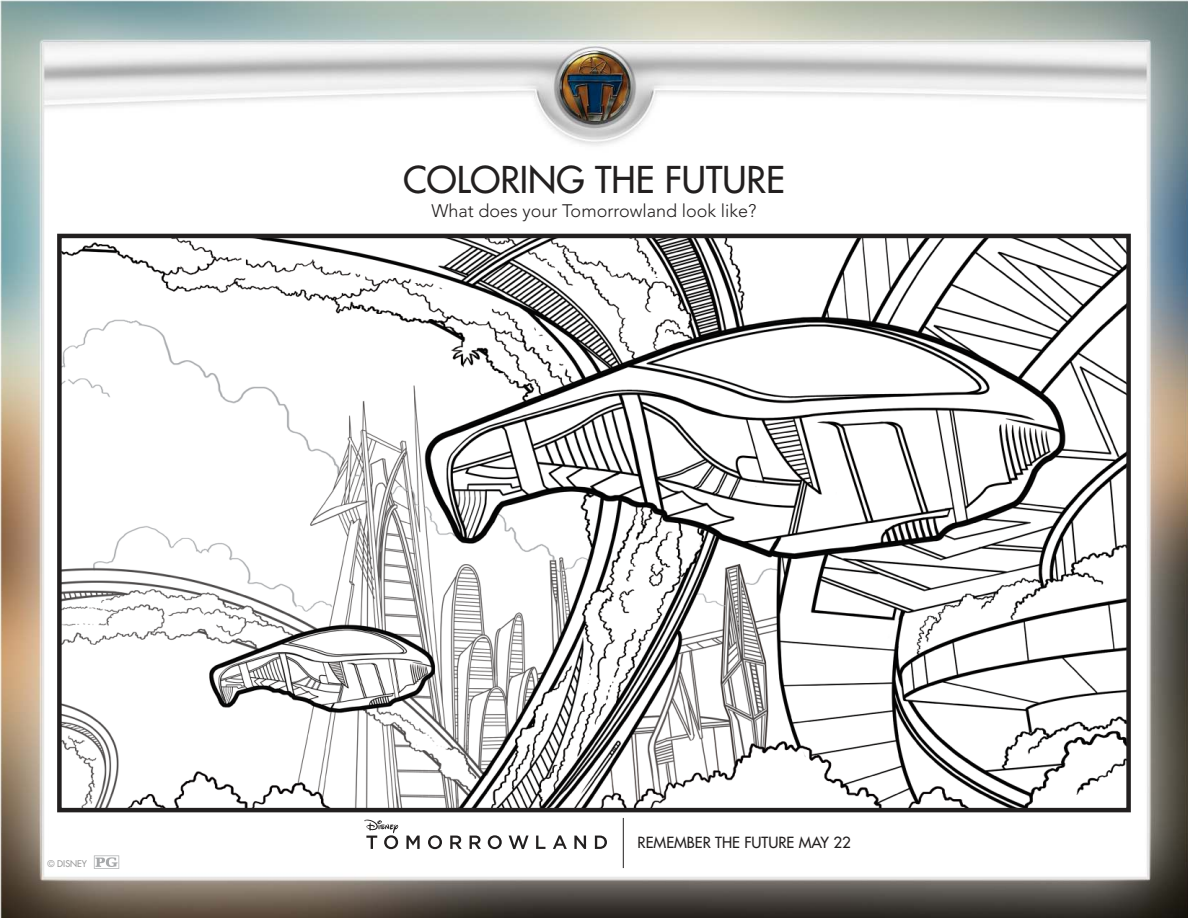
<style>
.page{position:relative;width:1188px;height:918px;background:#fff}
.page>*{position:absolute;margin:0;border:0;box-sizing:border-box;transform-origin:0 0}
.t1{font:500 36px "Futura Std";color:#221f1f}
.t2{font:300 18px "Avenir LT Std";color:#221f1f}
.t3{font:500 15px "Futura Std";color:#221f1f}
.t4{font:500 9px "Futura Std";color:#999}
</style>
<div class="page">
<img style="left:0;top:0;width:1188px;height:918px">
<img style="left:63px;top:240px;width:1062px;height:566px">
<div style="left:57px;top:234px;width:1074px;height:578px;border:5px solid #221f1f"></div>
<hr style="left:623px;top:818px;width:1px;height:50px;background:#221f1f">
<svg style="left:406px;top:836px;width:14px;height:13px"></svg>
<svg style="left:428px;top:835px;width:14px;height:14px"></svg>
<svg style="left:450px;top:836px;width:12px;height:13px"></svg>
<svg style="left:470px;top:836px;width:11px;height:13px"></svg>
<svg style="left:488px;top:835px;width:14px;height:14px"></svg>
<svg style="left:509px;top:836px;width:20px;height:13px"></svg>
<svg style="left:536px;top:836px;width:9px;height:13px"></svg>
<svg style="left:553px;top:835px;width:14px;height:14px"></svg>
<svg style="left:574px;top:836px;width:12px;height:13px"></svg>
<svg style="left:595px;top:836px;width:12px;height:13px"></svg>
<svg style="left:364px;top:819px;width:34px;height:30px"></svg>
<svg style="left:94px;top:855px;width:25px;height:14px"></svg>
<p class="t4" style="left:48px;top:859px;width:41px">© DISNEY</p>
<h1 class="t1" style="left:403px;top:160px;width:383px">COLORING THE FUTURE</h1>
<p class="t2" style="left:432px;top:203px;width:326px">What does your Tomorrowland look like?</p>
<p class="t3" style="left:638px;top:834px;width:215px">REMEMBER THE FUTURE MAY 22</p>
</div>
